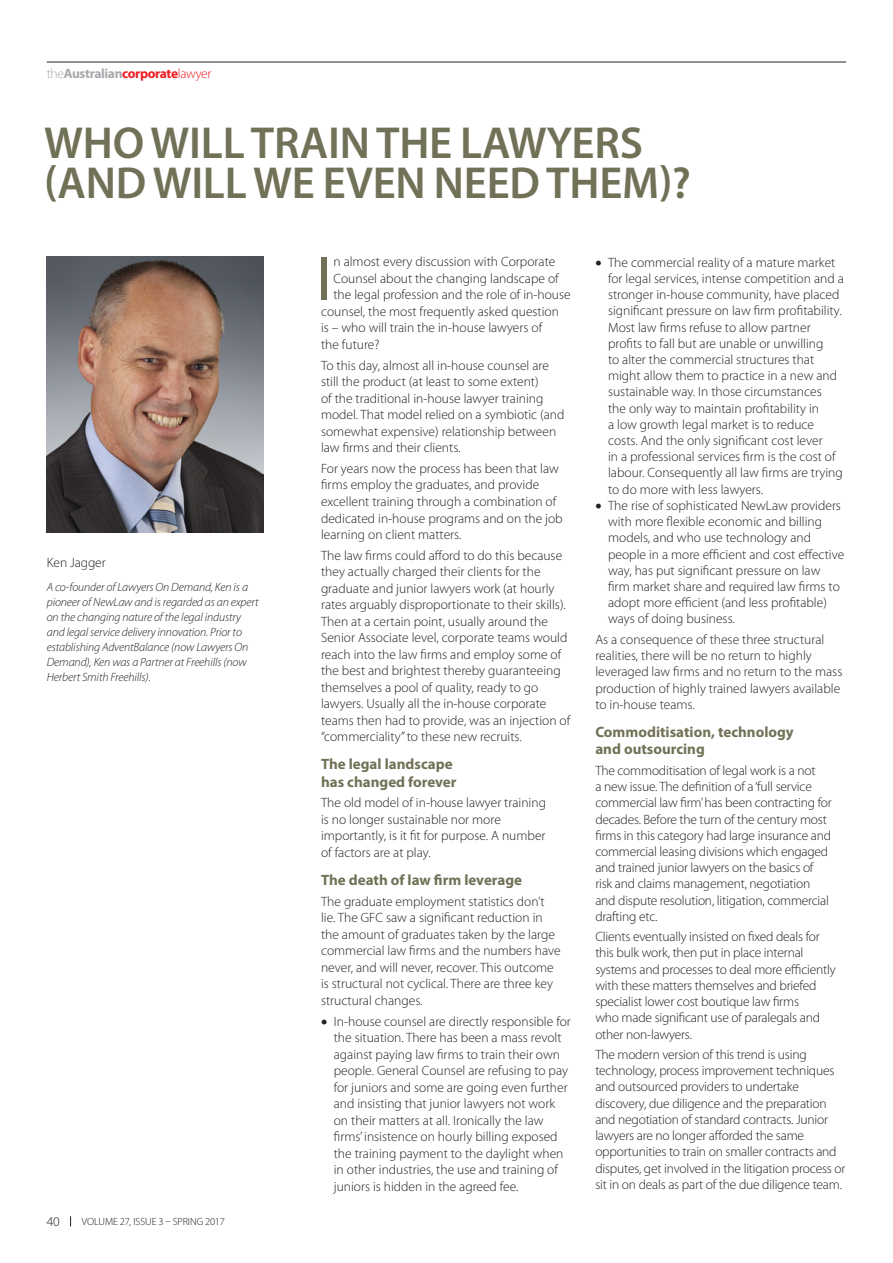
<style>
.page{position:relative;width:893px;height:1263px;background:#fff}
.page>*{position:absolute;margin:0;border:0;box-sizing:border-box;transform-origin:0 0}
.t1{font:62.4px "Myriad Pro";color:#717157}
.t2{font:600 45px/39.6px "Myriad Pro";letter-spacing:-.005em;color:#717157}
.t3{font:700 15px/17.2px "Myriad Pro";color:#717157}
.t4{font:300 13.5px/16.2px "Myriad Pro";color:#231f20}
.t5{font:700 13.5px "Myriad Pro";letter-spacing:-.025em;color:#a8a9ad}
.t6{font:italic 300 12px/15px "Myriad Pro";letter-spacing:-.01em;color:#231f20}
.t7{font:300 10.5px "Myriad Pro";letter-spacing:-.005em;color:#231f20}
.s1{font-weight:300}
.s2{color:#ee1d23}
.s3{font-weight:300;color:#ee1d23}
</style>
<div class="page">
<hr style="left:47px;top:62px;width:799px;height:1px;background:#231f20">
<img style="left:47px;top:256px;width:217px;height:276px">
<p class="t5" style="left:47px;top:66px;width:166px"><span class="s1">the</span>Australian<span class="s2">corporate</span><span class="s3">lawyer</span></p>
<h2 class="t2" style="left:44px;top:124px;width:648px">WHO WILL TRAIN THE LAWYERS (AND WILL WE EVEN NEED THEM)?</h2>
<p class="t4" style="left:47px;top:555px;width:61px">Ken Jagger</p>
<p class="t6" style="left:47px;top:580px;width:213px">A co-founder of Lawyers On Demand, Ken is a pioneer of NewLaw and is regarded as an expert on the changing nature of the legal industry and legal service delivery innovation. Prior to establishing AdventBalance (now Lawyers On Demand), Ken was a Partner at Freehills (now Herbert Smith Freehills).</p>
<p class="t4" style="left:47px;top:1214px;width:14px">40</p>
<p class="t7" style="left:82px;top:1216px;width:144px">VOLUME 27, ISSUE 3 – SPRING 2017</p>
<h1 class="t1" style="left:316px;top:244px;width:16px">I</h1>
<p class="t4" style="left:333px;top:254px;width:223px">n almost every discussion with Corporate</p>
<p class="t4" style="left:333px;top:270px;width:227px">Counsel about the changing landscape of</p>
<p class="t4" style="left:333px;top:287px;width:239px">the legal profession and the role of in-house</p>
<p class="t4" style="left:321px;top:303px;width:239px">counsel, the most frequently asked question</p>
<p class="t4" style="left:321px;top:320px;width:223px">is – who will train the in-house lawyers of</p>
<p class="t4" style="left:321px;top:336px;width:60px">the future?</p>
<p class="t4" style="left:321px;top:357px;width:245px">To this day, almost all in-house counsel are still the product (at least to some extent)<br>of the traditional in-house lawyer training model. That model relied on a symbiotic (and somewhat expensive) relationship between law firms and their clients.</p>
<p class="t4" style="left:321px;top:460px;width:243px">For years now the process has been that law firms employ the graduates, and provide excellent training through a combination of dedicated in-house programs and on the job learning on client matters.</p>
<p class="t4" style="left:321px;top:547px;width:251px">The law firms could afford to do this because they actually charged their clients for the graduate and junior lawyers work (at hourly rates arguably disproportionate to their skills).<br>Then at a certain point, usually around the Senior Associate level, corporate teams would reach into the law firms and employ some of the best and brightest thereby guaranteeing themselves a pool of quality, ready to go lawyers. Usually all the in-house corporate teams then had to provide, was an injection of “commerciality” to these new recruits.</p>
<p class="t3" style="left:321px;top:756px;width:137px">The legal landscape has changed forever</p>
<p class="t4" style="left:321px;top:795px;width:226px">The old model of in-house lawyer training is no longer sustainable nor more importantly, is it fit for purpose. A number of factors are at play.</p>
<p class="t3" style="left:321px;top:871px;width:203px">The death of law firm leverage</p>
<p class="t4" style="left:321px;top:893px;width:241px">The graduate employment statistics don’t lie. The GFC saw a significant reduction in the amount of graduates taken by the large commercial law firms and the numbers have never, and will never, recover. This outcome is structural not cyclical. There are three key structural changes.</p>
<p class="t4" style="left:334px;top:1013px;width:239px;text-indent:-13px">• In-house counsel are directly responsible for the situation. There has been a mass revolt against paying law firms to train their own people. General Counsel are refusing to pay for juniors and some are going even further and insisting that junior lawyers not work on their matters at all. Ironically the law firms’ insistence on hourly billing exposed the training payment to the daylight when in other industries, the use and training of juniors is hidden in the agreed fee.</p>
<p class="t4" style="left:608px;top:254px;width:237px;text-indent:-13px">• The commercial reality of a mature market for legal services, intense competition and a stronger in-house community, have placed significant pressure on law firm profitability.<br>Most law firms refuse to allow partner profits to fall but are unable or unwilling<br>to alter the commercial structures that might allow them to practice in a new and sustainable way. In those circumstances<br>the only way to maintain profitability in<br>a low growth legal market is to reduce costs. And the only significant cost lever<br>in a professional services firm is the cost of labour. Consequently all law firms are trying to do more with less lawyers.</p>
<p class="t4" style="left:608px;top:497px;width:238px;text-indent:-13px">• The rise of sophisticated NewLaw providers with more flexible economic and billing models, and who use technology and people in a more efficient and cost effective way, has put significant pressure on law firm market share and required law firms to adopt more efficient (and less profitable) ways of doing business.</p>
<p class="t4" style="left:595px;top:631px;width:249px">As a consequence of these three structural realities, there will be no return to highly leveraged law firms and no return to the mass production of highly trained lawyers available to in-house teams.</p>
<p class="t3" style="left:595px;top:724px;width:200px">Commoditisation, technology and outsourcing</p>
<p class="t4" style="left:595px;top:762px;width:238px">The commoditisation of legal work is a not<br>a new issue. The definition of a ‘full service commercial law firm’ has been contracting for decades. Before the turn of the century most firms in this category had large insurance and commercial leasing divisions which engaged and trained junior lawyers on the basics of risk and claims management, negotiation and dispute resolution, litigation, commercial drafting etc.</p>
<p class="t4" style="left:595px;top:929px;width:242px">Clients eventually insisted on fixed deals for this bulk work, then put in place internal systems and processes to deal more efficiently with these matters themselves and briefed specialist lower cost boutique law firms<br>who made significant use of paralegals and other non-lawyers.</p>
<p class="t4" style="left:595px;top:1047px;width:252px">The modern version of this trend is using technology, process improvement techniques and outsourced providers to undertake discovery, due diligence and the preparation and negotiation of standard contracts. Junior lawyers are no longer afforded the same opportunities to train on smaller contracts and disputes, get involved in the litigation process or sit in on deals as part of the due diligence team.</p>
</div>
